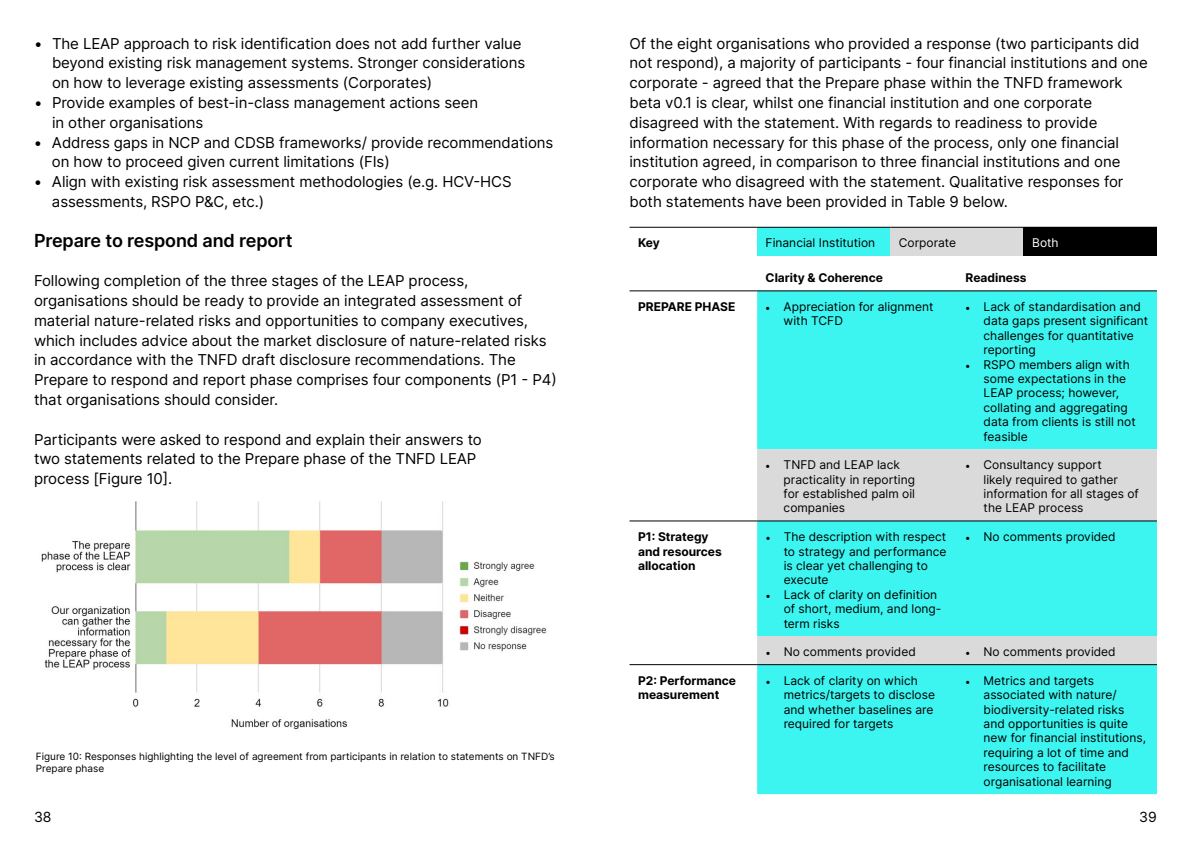
<style>
.page{position:relative;width:1191px;height:842px;background:#fff}
.page>*{position:absolute;margin:0;border:0;box-sizing:border-box;transform-origin:0 0}
.t1{font:600 18px "Inter";letter-spacing:-.005em;color:#000}
.t2{font:15px/19.8px "Inter";letter-spacing:-.005em;color:#000}
.t3{font:14px "Inter";color:#000}
.t4{font:12px/14.4px "Inter";color:#000}
.t5{font:700 12px/14.4px "Inter";color:#000}
.t6{font:12px "Inter";color:#fff}
.t7{font:10px/12px "Inter";color:#000}
.s1{font-family:"Minion Pro"}
</style>
<div class="page">
<img style="left:41px;top:501px;width:506px;height:229px">
<div style="left:757px;top:291px;width:400px;height:503px;background:#3cf5f0"></div>
<svg style="left:757px;top:449px;width:400px;height:215px;fill:#3cf5f0"></svg>
<hr style="left:629px;top:520px;width:128px;height:1px;background:#000">
<hr style="left:629px;top:664px;width:128px;height:1px;background:#000">
<hr style="left:757px;top:290px;width:200px;height:1px;background:#000">
<hr style="left:957px;top:290px;width:200px;height:1px;background:#000">
<hr style="left:757px;top:520px;width:200px;height:1px;background:#000">
<hr style="left:957px;top:520px;width:200px;height:1px;background:#000">
<hr style="left:757px;top:664px;width:200px;height:1px;background:#000">
<hr style="left:957px;top:664px;width:200px;height:1px;background:#000">
<hr style="left:629px;top:290px;width:128px;height:1px;background:#000">
<div style="left:757px;top:227px;width:133px;height:29px;background:#3cf5f0"></div>
<div style="left:890px;top:227px;width:133px;height:29px;background:#dadada"></div>
<div style="left:1023px;top:227px;width:134px;height:29px;background:#000"></div>
<hr style="left:629px;top:227px;width:128px;height:1px;background:#000">
<hr style="left:757px;top:227px;width:133px;height:1px;background:#000">
<hr style="left:890px;top:227px;width:133px;height:1px;background:#000">
<p class="t2" style="left:52px;top:33px;width:475px;text-indent:-18px">• The LEAP approach to risk identification does not add further value beyond existing risk management systems. Stronger considerations on how to leverage existing assessments (Corporates)</p>
<p class="t2" style="left:52px;top:92px;width:427px;text-indent:-18px">• Provide examples of best-in-class management actions seen in other organisations</p>
<p class="t2" style="left:52px;top:132px;width:503px;text-indent:-18px">• Address gaps in NCP and CDSB frameworks/ provide recommendations on how to proceed given current limitations (FIs)</p>
<p class="t2" style="left:52px;top:171px;width:461px;text-indent:-18px">• Align with existing risk assessment methodologies (e.g. HCV-HCS assessments, RSPO P&amp;C, etc.)</p>
<p class="t1" style="left:34px;top:227px;width:260px">Prepare to respond and report</p>
<p class="t2" style="left:34px;top:270px;width:524px">Following completion of the three stages of the LEAP process, organisations should be ready to provide an integrated assessment of material nature-related risks and opportunities to company executives, which includes advice about the market disclosure of nature-related risks in accordance with the TNFD draft disclosure recommendations. The Prepare to respond and report phase comprises four components (P1 - P4) that organisations should consider.</p>
<p class="t2" style="left:34px;top:429px;width:449px">Participants were asked to respond and explain their answers to two statements related to the Prepare phase of the TNFD LEAP process [Figure 10].</p>
<p class="t7" style="left:36px;top:750px;width:520px">Figure 10: Responses highlighting the level of agreement from participants in relation to statements on TNFD’s<br>Prepare phase</p>
<p class="t2" style="left:629px;top:33px;width:520px">Of the eight organisations who provided a response (two participants did not respond), a majority of participants - four financial institutions and one corporate - agreed that the Prepare phase within the TNFD framework beta v0.1 is clear, whilst one financial institution and one corporate disagreed with the statement. With regards to readiness to provide information necessary for this phase of the process, only one financial institution agreed, in comparison to three financial institutions and one corporate who disagreed with the statement. Qualitative responses for both statements have been provided in Table 9 below.</p>
<p class="t5" style="left:638px;top:236px;width:23px">Key</p>
<p class="t4" style="left:765px;top:236px;width:111px">Financial Institution</p>
<p class="t4" style="left:899px;top:236px;width:59px">Corporate</p>
<p class="t6" style="left:1032px;top:234px;width:28px">Both</p>
<p class="t5" style="left:765px;top:271px;width:119px">Clarity &amp; Coherence</p>
<p class="t5" style="left:965px;top:271px;width:62px">Readiness</p>
<p class="t5" style="left:638px;top:299px;width:99px">PREPARE PHASE</p>
<p class="t4" style="left:783px;top:299px;width:151px;text-indent:-18px"><span class="s1">•</span> Appreciation for alignment with TCFD</p>
<p class="t4" style="left:983px;top:299px;width:166px;text-indent:-18px"><span class="s1">•</span> Lack of standardisation and data gaps present significant challenges for quantitative reporting</p>
<p class="t4" style="left:983px;top:357px;width:154px;text-indent:-18px"><span class="s1">•</span> RSPO members align with some expectations in the<br>LEAP process; however, collating and aggregating data from clients is still not feasible</p>
<p class="t4" style="left:783px;top:457px;width:133px;text-indent:-18px"><span class="s1">•</span> TNFD and LEAP lack practicality in reporting for established palm oil companies</p>
<p class="t4" style="left:983px;top:457px;width:157px;text-indent:-18px"><span class="s1">•</span> Consultancy support<br>likely required to gather information for all stages of the LEAP process</p>
<p class="t5" style="left:638px;top:529px;width:85px">P1: Strategy and resources allocation</p>
<p class="t4" style="left:783px;top:529px;width:164px;text-indent:-18px"><span class="s1">•</span> The description with respect to strategy and performance is clear yet challenging to execute</p>
<p class="t4" style="left:783px;top:587px;width:159px;text-indent:-18px"><span class="s1">•</span> Lack of clarity on definition of short, medium, and long&shy;term risks</p>
<p class="t4" style="left:965px;top:529px;width:152px"><span class="s1">•</span> No comments provided</p>
<p class="t4" style="left:765px;top:644px;width:152px"><span class="s1">•</span> No comments provided</p>
<p class="t4" style="left:965px;top:644px;width:152px"><span class="s1">•</span> No comments provided</p>
<p class="t5" style="left:638px;top:673px;width:100px">P2: Performance measurement</p>
<p class="t4" style="left:783px;top:673px;width:153px;text-indent:-18px"><span class="s1">•</span> Lack of clarity on which metrics/targets to disclose and whether baselines are required for targets</p>
<p class="t4" style="left:983px;top:673px;width:164px;text-indent:-18px"><span class="s1">•</span> Metrics and targets associated with nature/ biodiversity-related risks and opportunities is quite new for financial institutions, requiring a lot of time and resources to facilitate organisational learning</p>
<p class="t3" style="left:34px;top:806px;width:19px">38</p>
<p class="t3" style="left:1139px;top:806px;width:19px">39</p>
</div>
